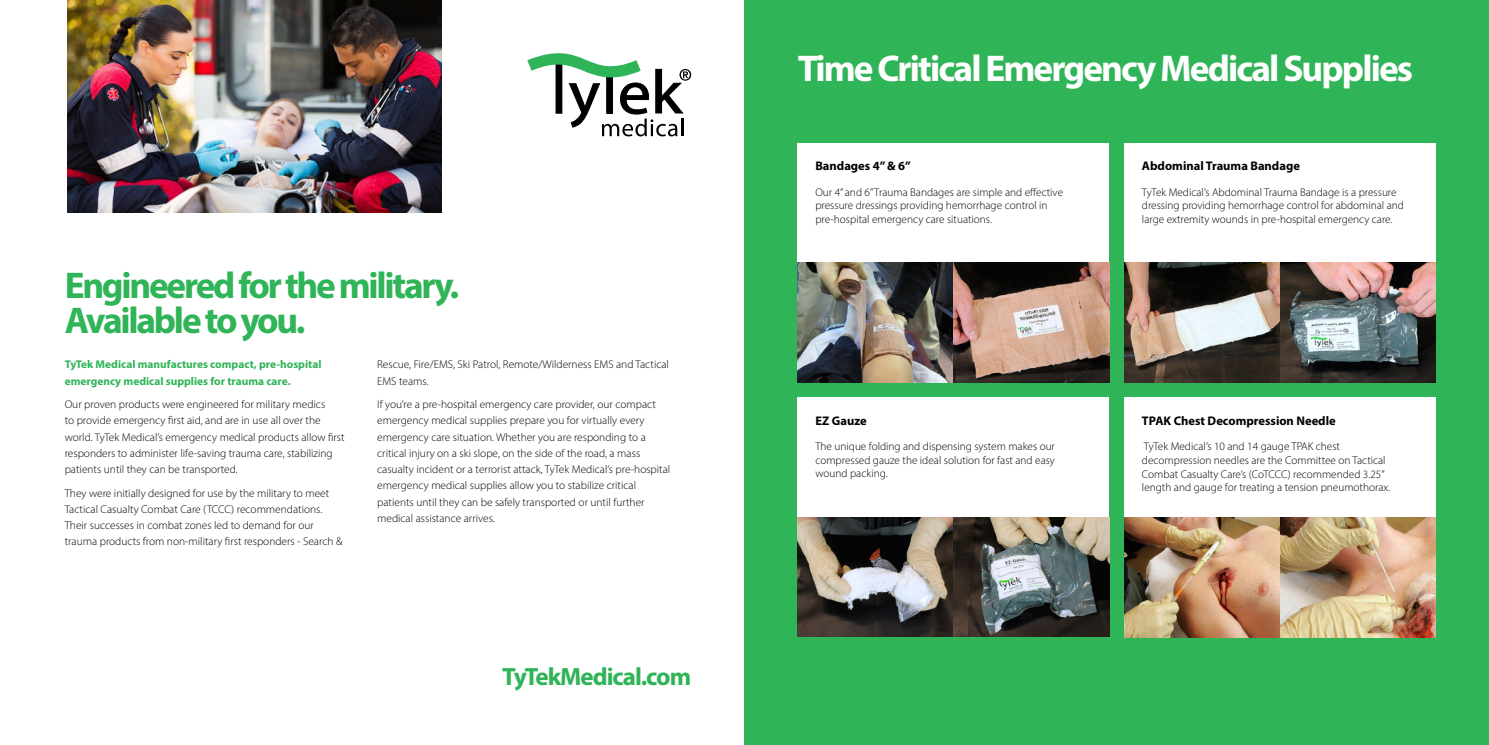
<style>
.page{position:relative;width:1489px;height:745px;background:#fff}
.page>*{position:absolute;margin:0;border:0;box-sizing:border-box;transform-origin:0 0}
.t1{font:700 37.25px/35px "Myriad Pro";letter-spacing:-.06em;color:#2fb457}
.t2{font:700 37.25px "Myriad Pro";letter-spacing:-.05em;color:#fff}
.t3{font:700 25px "Myriad Pro";letter-spacing:-.04em;color:#2fb457}
.t4{font:700 12.5px "Myriad Pro";color:#000}
.t5{font:300 11.25px/16.2px "Myriad Pro";color:#000}
.t6{font:700 11.25px/16.2px "Myriad Pro";color:#2fb457}
</style>
<div class="page">
<img style="left:67px;top:0;width:375px;height:213px">
<svg style="left:527px;top:53px;width:164px;height:83px"></svg>
<div style="left:744px;top:0;width:744px;height:744px;background:#2fb457"></div>
<div style="left:1124px;top:397px;width:311px;height:239px;background:#fff"></div>
<img style="left:1124px;top:517px;width:155px;height:119px">
<img style="left:1279px;top:517px;width:156px;height:119px">
<div style="left:1124px;top:143px;width:311px;height:239px;background:#fff"></div>
<img style="left:1124px;top:263px;width:155px;height:119px">
<img style="left:1279px;top:263px;width:156px;height:119px">
<div style="left:797px;top:397px;width:312px;height:239px;background:#fff"></div>
<img style="left:797px;top:517px;width:156px;height:119px">
<img style="left:953px;top:517px;width:156px;height:119px">
<div style="left:797px;top:143px;width:312px;height:239px;background:#fff"></div>
<img style="left:797px;top:263px;width:156px;height:119px">
<svg style="left:953px;top:263px;width:156px;height:119px;background:#937669"></svg>
<h1 class="t1" style="left:65px;top:267px;width:396px">Engineered for the military.<br>Available to you.</h1>
<p class="t6" style="left:65px;top:356px;width:258px">TyTek Medical manufactures compact, pre-hospital emergency medical supplies for trauma care.</p>
<p class="t5" style="left:65px;top:396px;width:281px">Our proven products were engineered for military medics<br>to provide emergency first aid, and are in use all over the world. TyTek Medical’s emergency medical products allow first responders to administer life-saving trauma care, stabilizing patients until they can be transported.</p>
<p class="t5" style="left:65px;top:484px;width:279px">They were initially designed for use by the military to meet Tactical Casualty Combat Care (TCCC) recommendations.<br>Their successes in combat zones led to demand for our trauma products from non-military first responders - Search &amp;</p>
<p class="t5" style="left:377px;top:356px;width:293px">Rescue, Fire/EMS, Ski Patrol, Remote/Wilderness EMS and Tactical<br>EMS teams.</p>
<p class="t5" style="left:377px;top:396px;width:295px">If you’re a pre-hospital emergency care provider, our compact emergency medical supplies prepare you for virtually every emergency care situation. Whether you are responding to a critical injury on a ski slope, on the side of the road, a mass casualty incident or a terrorist attack, TyTek Medical’s pre-hospital emergency medical supplies allow you to stabilize critical patients until they can be safely transported or until further medical assistance arrives.</p>
<h2 class="t3" style="left:502px;top:659px;width:190px">TyTekMedical.com</h2>
<h1 class="t2" style="left:797px;top:44px;width:617px">Time Critical Emergency Medical Supplies</h1>
<p class="t4" style="left:815px;top:158px;width:97px">Bandages 4” &amp; 6”</p>
<p class="t5" style="left:815px;top:185px;width:249px;line-height:13.8px">Our 4” and 6” Trauma Bandages are simple and effective pressure dressings providing hemorrhage control in pre-hospital emergency care situations.</p>
<p class="t4" style="left:815px;top:412px;width:53px">EZ Gauze</p>
<p class="t5" style="left:815px;top:439px;width:241px;line-height:13.8px;text-align:justify">The unique folding and dispensing system makes our compressed gauze the ideal solution for fast and easy wound packing.</p>
<p class="t4" style="left:1141px;top:158px;width:159px">Abdominal Trauma Bandage</p>
<p class="t5" style="left:1141px;top:185px;width:263px;line-height:13.8px">TyTek Medical’s Abdominal Trauma Bandage is a pressure dressing providing hemorrhage control for abdominal and large extremity wounds in pre-hospital emergency care.</p>
<p class="t4" style="left:1141px;top:412px;width:195px">TPAK Chest Decompression Needle</p>
<p class="t5" style="left:1141px;top:439px;width:250px;line-height:13.8px">TyTek Medical’s 10 and 14 gauge TPAK chest decompression needles are the Committee on Tactical Combat Casualty Care’s (CoTCCC) recommended 3.25” length and gauge for treating a tension pneumothorax.</p>
</div>
